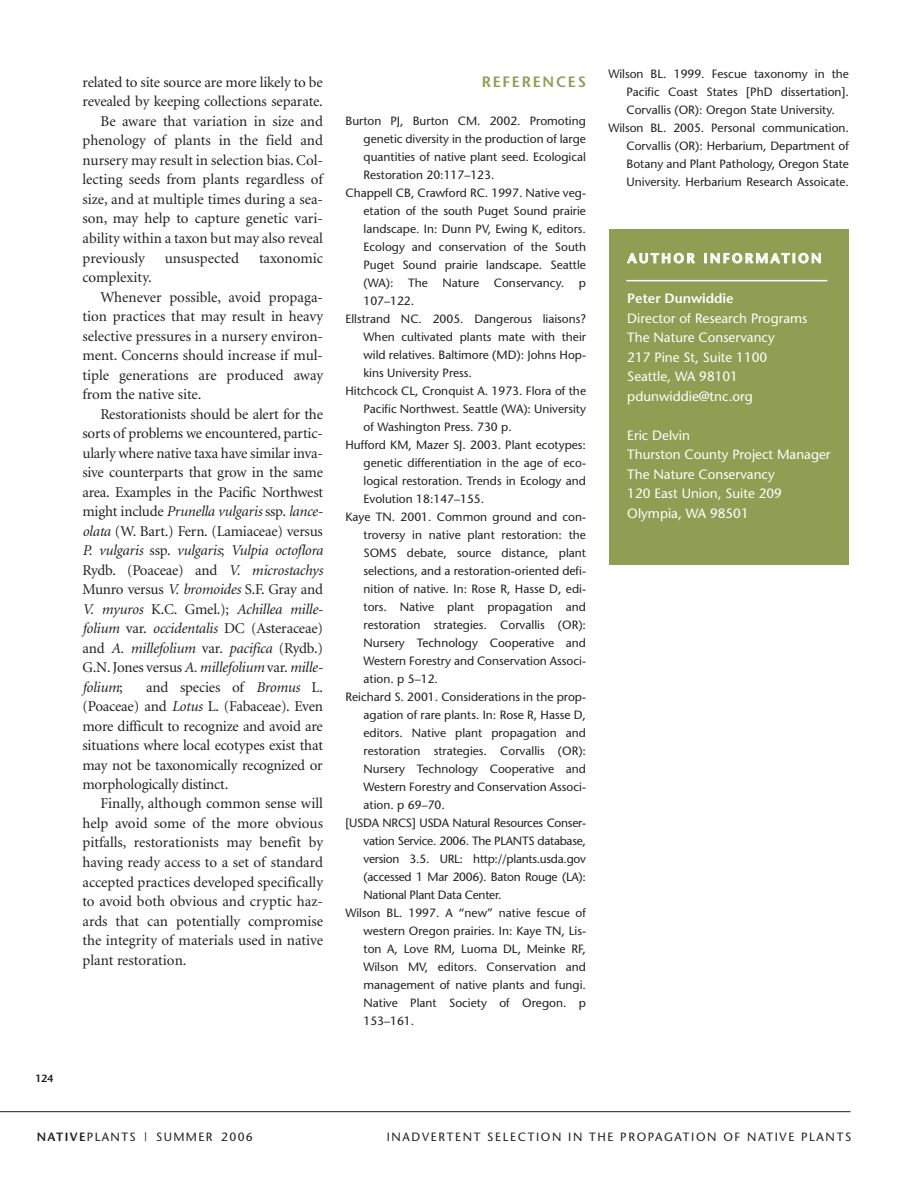
<style>
.page{position:relative;width:918px;height:1188px;background:#fff}
.page>*{position:absolute;margin:0;border:0;box-sizing:border-box;transform-origin:0 0}
.t1{font:15px/19.5px "Minion";letter-spacing:-.005em;color:#231f20;text-align:justify}
.t2{font:italic 15px "Minion";letter-spacing:-.015em;color:#231f20}
.t3{font:600 15px "Stone Sans";letter-spacing:.115em;color:#8f9e53}
.t4{font:13.5px/19.5px "Stone Sans";color:#fff}
.t5{font:600 13.5px "Stone Sans";letter-spacing:.16em;color:#fff}
.t6{font:600 13.5px "Stone Sans";color:#fff}
.t7{font:12px "Stone Sans";color:#231f20}
.t8{font:12px "Stone Sans";letter-spacing:-.025em;color:#231f20}
.t9{font:12px "Stone Sans";letter-spacing:.14em;color:#231f20}
.t10{font:12px "Stone Sans";letter-spacing:.115em;color:#231f20}
.t11{font:600 10.5px "Stone Sans";color:#231f20}
.s1{font-style:normal}
.s2{font-style:italic}
.s3{font-weight:600}
</style>
<div class="page">
<hr style="left:0;top:1111px;width:850px;height:1px;background:#231f20">
<div style="left:609px;top:230px;width:240px;height:335px;background:#8f9e53"></div>
<hr style="left:626px;top:280px;width:201px;height:1px;background:#fff">
<p class="t11" style="left:35px;top:1074px;width:20px">124</p>
<p class="t1" style="left:82px;top:74px;width:242px">related to site source are more likely to be</p>
<p class="t1" style="left:82px;top:93px;width:242px">revealed by keeping collections separate.</p>
<p class="t1" style="left:101px;top:113px;width:224px">Be aware that variation in size and</p>
<p class="t1" style="left:82px;top:132px;width:242px">phenology of plants in the field and</p>
<p class="t1" style="left:82px;top:152px;width:242px">nursery may result in selection bias. Col-</p>
<p class="t1" style="left:82px;top:171px;width:242px">lecting seeds from plants regardless of</p>
<p class="t1" style="left:82px;top:191px;width:242px">size, and at multiple times during a sea-</p>
<p class="t1" style="left:82px;top:210px;width:242px">son, may help to capture genetic vari-</p>
<p class="t1" style="left:82px;top:230px;width:242px">ability within a taxon but may also reveal</p>
<p class="t1" style="left:82px;top:249px;width:64px">previously</p>
<p class="t1" style="left:165px;top:249px;width:76px">unsuspected</p>
<p class="t1" style="left:259px;top:249px;width:66px">taxonomic</p>
<p class="t1" style="left:82px;top:269px;width:71px">complexity.</p>
<p class="t1" style="left:101px;top:288px;width:224px">Whenever possible, avoid propaga-</p>
<p class="t1" style="left:82px;top:308px;width:242px">tion practices that may result in heavy</p>
<p class="t1" style="left:82px;top:327px;width:242px">selective pressures in a nursery environ-</p>
<p class="t1" style="left:82px;top:347px;width:242px">ment. Concerns should increase if mul-</p>
<p class="t1" style="left:82px;top:366px;width:242px">tiple generations are produced away</p>
<p class="t1" style="left:82px;top:386px;width:120px">from the native site.</p>
<p class="t1" style="left:101px;top:405px;width:224px">Restorationists should be alert for the</p>
<p class="t1" style="left:82px;top:425px;width:242px">sorts of problems we encountered, partic-</p>
<p class="t1" style="left:82px;top:444px;width:242px">ularly where native taxa have similar inva-</p>
<p class="t1" style="left:83px;top:464px;width:242px">sive counterparts that grow in the same</p>
<p class="t1" style="left:83px;top:483px;width:242px">area. Examples in the Pacific Northwest</p>
<p class="t2" style="left:83px;top:505px;width:242px"><span class="s1">might include</span> Prunella vulgaris <span class="s1">ssp.</span> lance-</p>
<p class="t1" style="left:82px;top:522px;width:242px"><span class="s2">olata</span> (W. Bart.) Fern. (Lamiaceae) versus</p>
<p class="t2" style="left:82px;top:544px;width:242px">P. vulgaris <span class="s1">ssp.</span> vulgaris<span class="s1">;</span> Vulpia octoflora</p>
<p class="t1" style="left:82px;top:561px;width:242px">Rydb. (Poaceae) and <span class="s2">V. microstachys</span></p>
<p class="t1" style="left:82px;top:581px;width:242px">Munro versus <span class="s2">V. bromoides</span> S.F. Gray and</p>
<p class="t2" style="left:82px;top:603px;width:242px">V. myuros <span class="s1">K.C. Gmel.);</span> Achillea mille-</p>
<p class="t2" style="left:82px;top:622px;width:242px">folium <span class="s1">var.</span> occidentalis <span class="s1">DC (Asteraceae)</span></p>
<p class="t2" style="left:82px;top:642px;width:242px"><span class="s1">and</span> A. millefolium <span class="s1">var.</span> pacifica <span class="s1">(Rydb.)</span></p>
<p class="t1" style="left:82px;top:659px;width:242px">G.N. Jones versus <span class="s2">A. millefolium</span> var.<span class="s2">mille-</span></p>
<p class="t2" style="left:82px;top:681px;width:42px">folium<span class="s1">;</span></p>
<p class="t1" style="left:82px;top:678px;width:242px;text-indent:64px">and species of <span class="s2">Bromus</span> L. (Poaceae) and <span class="s2">Lotus</span> L. (Fabaceae). Even more difficult to recognize and avoid are situations where local ecotypes exist that may not be taxonomically recognized or morphologically distinct.</p>
<p class="t1" style="left:82px;top:795px;width:242px;text-indent:18px">Finally, although common sense will help avoid some of the more obvious pitfalls, restorationists may benefit by having ready access to a set of standard accepted practices developed specifically to avoid both obvious and cryptic haz&shy;ards that can potentially compromise the integrity of materials used in native plant restoration.</p>
<p class="t3" style="left:482px;top:76px;width:106px">REFERENCES</p>
<p class="t7" style="left:345px;top:116px;width:242px">Burton PJ, Burton CM. 2002. Promoting</p>
<p class="t7" style="left:364px;top:134px;width:224px">genetic diversity in the production of large</p>
<p class="t7" style="left:364px;top:152px;width:224px">quantities of native plant seed. Ecological</p>
<p class="t7" style="left:364px;top:170px;width:132px">Restoration 20:117–123.</p>
<p class="t7" style="left:345px;top:188px;width:242px">Chappell CB, Crawford RC. 1997. Native veg-</p>
<p class="t7" style="left:364px;top:206px;width:224px">etation of the south Puget Sound prairie</p>
<p class="t7" style="left:364px;top:224px;width:224px">landscape. In: Dunn PV, Ewing K, editors.</p>
<p class="t7" style="left:364px;top:242px;width:224px">Ecology and conservation of the South</p>
<p class="t7" style="left:364px;top:260px;width:224px">Puget Sound prairie landscape. Seattle</p>
<p class="t7" style="left:364px;top:278px;width:224px">(WA): The Nature Conservancy. p</p>
<p class="t7" style="left:364px;top:296px;width:52px">107–122.</p>
<p class="t7" style="left:345px;top:314px;width:242px">Ellstrand NC. 2005. Dangerous liaisons?</p>
<p class="t7" style="left:364px;top:332px;width:224px">When cultivated plants mate with their</p>
<p class="t7" style="left:364px;top:350px;width:224px">wild relatives. Baltimore (MD): Johns Hop-</p>
<p class="t7" style="left:364px;top:368px;width:110px">kins University Press.</p>
<p class="t7" style="left:345px;top:386px;width:242px">Hitchcock CL, Cronquist A. 1973. Flora of the</p>
<p class="t7" style="left:364px;top:404px;width:224px">Pacific Northwest. Seattle (WA): University</p>
<p class="t7" style="left:364px;top:422px;width:150px">of Washington Press. 730 p.</p>
<p class="t7" style="left:345px;top:440px;width:242px">Hufford KM, Mazer SJ. 2003. Plant ecotypes:</p>
<p class="t7" style="left:364px;top:458px;width:224px">genetic differentiation in the age of eco-</p>
<p class="t7" style="left:364px;top:476px;width:224px">logical restoration. Trends in Ecology and</p>
<p class="t7" style="left:364px;top:494px;width:122px">Evolution 18:147–155.</p>
<p class="t7" style="left:345px;top:512px;width:242px">Kaye TN. 2001. Common ground and con-</p>
<p class="t7" style="left:364px;top:530px;width:224px">troversy in native plant restoration: the</p>
<p class="t7" style="left:364px;top:548px;width:224px">SOMS debate, source distance, plant</p>
<p class="t7" style="left:364px;top:566px;width:224px">selections, and a restoration-oriented defi-</p>
<p class="t7" style="left:364px;top:584px;width:224px">nition of native. In: Rose R, Hasse D, edi-</p>
<p class="t7" style="left:364px;top:602px;width:224px">tors. Native plant propagation and</p>
<p class="t7" style="left:364px;top:620px;width:224px">restoration strategies. Corvallis (OR):</p>
<p class="t7" style="left:364px;top:638px;width:224px">Nursery Technology Cooperative and</p>
<p class="t7" style="left:364px;top:656px;width:224px">Western Forestry and Conservation Associ-</p>
<p class="t7" style="left:364px;top:674px;width:76px">ation. p 5–12.</p>
<p class="t7" style="left:345px;top:692px;width:242px">Reichard S. 2001. Considerations in the prop-</p>
<p class="t7" style="left:364px;top:710px;width:224px">agation of rare plants. In: Rose R, Hasse D,</p>
<p class="t7" style="left:364px;top:728px;width:224px">editors. Native plant propagation and</p>
<p class="t7" style="left:364px;top:746px;width:224px">restoration strategies. Corvallis (OR):</p>
<p class="t7" style="left:364px;top:764px;width:224px">Nursery Technology Cooperative and</p>
<p class="t7" style="left:364px;top:782px;width:224px">Western Forestry and Conservation Associ-</p>
<p class="t7" style="left:364px;top:800px;width:83px">ation. p 69–70.</p>
<p class="t8" style="left:345px;top:818px;width:242px">[USDA NRCS] USDA Natural Resources Conser-</p>
<p class="t8" style="left:364px;top:836px;width:224px">vation Service. 2006. The PLANTS database,</p>
<p class="t8" style="left:364px;top:854px;width:224px">version 3.5. URL: http://plants.usda.gov</p>
<p class="t8" style="left:364px;top:872px;width:224px">(accessed 1 Mar 2006). Baton Rouge (LA):</p>
<p class="t8" style="left:364px;top:890px;width:139px">National Plant Data Center.</p>
<p class="t7" style="left:345px;top:908px;width:242px">Wilson BL. 1997. A “new” native fescue of</p>
<p class="t7" style="left:364px;top:926px;width:224px">western Oregon prairies. In: Kaye TN, Lis-</p>
<p class="t7" style="left:364px;top:944px;width:224px">ton A, Love RM, Luoma DL, Meinke RF,</p>
<p class="t7" style="left:364px;top:962px;width:224px">Wilson MV, editors. Conservation and</p>
<p class="t7" style="left:364px;top:980px;width:224px">management of native plants and fungi.</p>
<p class="t7" style="left:364px;top:998px;width:224px">Native Plant Society of Oregon. p</p>
<p class="t7" style="left:364px;top:1016px;width:52px">153–161.</p>
<p class="t7" style="left:609px;top:69px;width:242px">Wilson BL. 1999. Fescue taxonomy in the</p>
<p class="t7" style="left:627px;top:87px;width:224px">Pacific Coast States [PhD dissertation].</p>
<p class="t7" style="left:627px;top:105px;width:210px">Corvallis (OR): Oregon State University.</p>
<p class="t7" style="left:609px;top:123px;width:242px">Wilson BL. 2005. Personal communication.</p>
<p class="t7" style="left:627px;top:141px;width:224px">Corvallis (OR): Herbarium, Department of</p>
<p class="t7" style="left:627px;top:159px;width:224px">Botany and Plant Pathology, Oregon State</p>
<p class="t7" style="left:627px;top:177px;width:224px">University. Herbarium Research Assoicate.</p>
<p class="t5" style="left:628px;top:253px;width:196px">AUTHOR INFORMATION</p>
<p class="t6" style="left:627px;top:293px;width:108px">Peter Dunwiddie</p>
<p class="t4" style="left:627px;top:310px;width:182px">Director of Research Programs<br>The Nature Conservancy<br>217 Pine St, Suite 1100<br>Seattle, WA 98101 pdunwiddie@tnc.org</p>
<p class="t4" style="left:627px;top:427px;width:205px">Eric Delvin<br>Thurston County Project Manager<br>The Nature Conservancy<br>120 East Union, Suite 209<br>Olympia, WA 98501</p>
<p class="t10" style="left:37px;top:1132px;width:218px"><span class="s3">NATIVE</span>PLANTS | SUMMER 2006</p>
<p class="t9" style="left:387px;top:1132px;width:466px">INADVERTENT SELECTION IN THE PROPAGATION OF NATIVE PLANTS</p>
</div>
